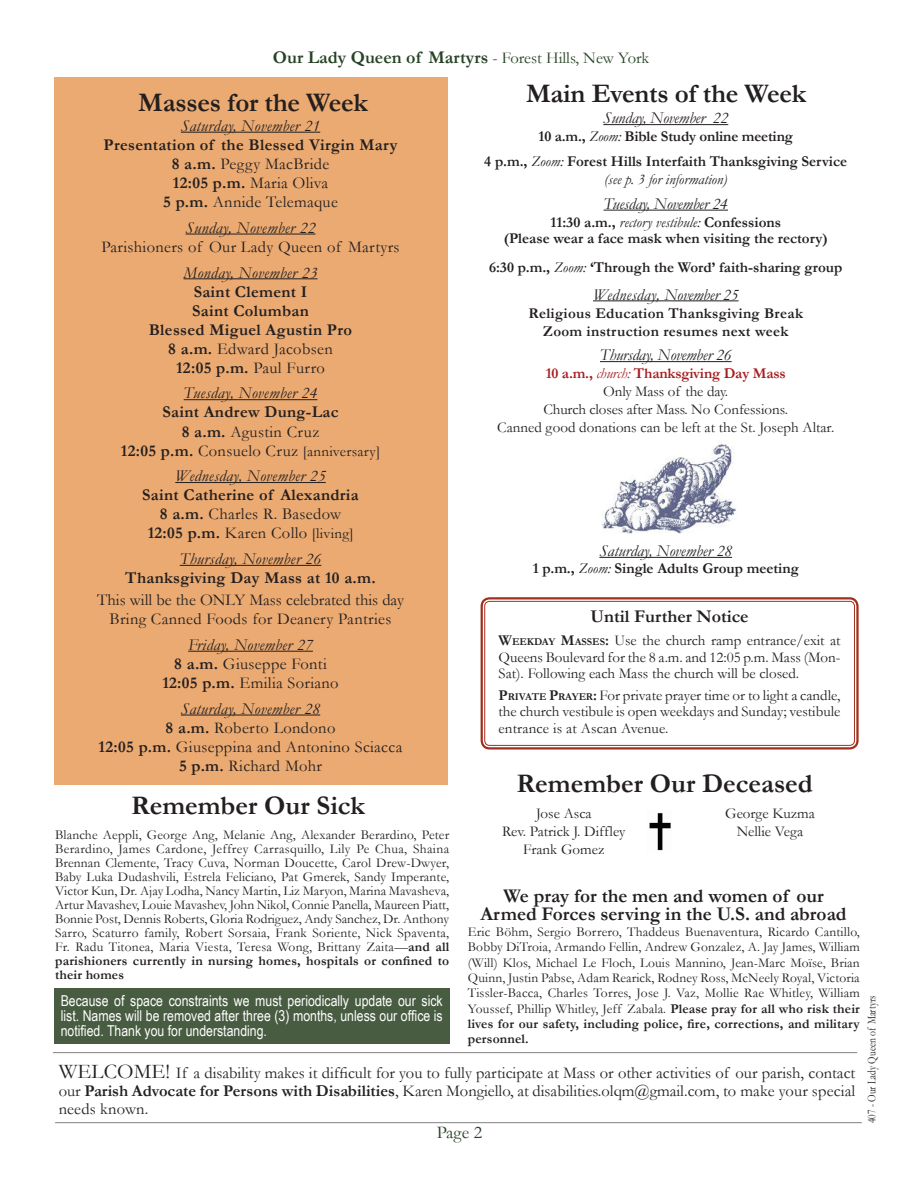
<style>
.page{position:relative;width:918px;height:1188px;background:#fff}
.page>*{position:absolute;margin:0;border:0;box-sizing:border-box;transform-origin:0 0}
.t1{font:700 27px "Garamond";letter-spacing:-.005em;color:#241f1f}
.t2{font:700 19.5px/18px "Garamond";color:#241f1f;text-align:center}
.t3{font:700 18px "Garamond";color:#264225}
.t4{font:700 18px "Garamond";color:#241f1f}
.t5{font:18px "Garamond";color:#264225}
.t6{font:16.5px/19px "Garamond";letter-spacing:.02em;color:#241f1f;text-align:center}
.t7{font:700 16.5px/19px "Garamond";letter-spacing:.02em;color:#241f1f;text-align:center}
.t8{font:italic 16.5px "Garamond";letter-spacing:.02em;color:#241f1f}
.t9{font:italic 16.5px "Garamond";letter-spacing:-.01em;color:#241f1f}
.t10{font:16.5px/19px "Garamond";color:#241f1f;text-align:center}
.t11{font:italic 16.5px "Garamond";color:#241f1f}
.t12{font:15px/18px "Garamond";color:#241f1f;text-align:center}
.t13{font:700 15px/24.8px "Garamond";color:#241f1f;text-align:center}
.t14{font:15px/15px "Arial Narrow";color:#fff;text-align:justify}
.t15{font:700 15px/18px "Garamond";letter-spacing:.02em;color:#241f1f;text-align:center}
.t16{font:15px "Garamond";letter-spacing:.02em;color:#241f1f}
.t17{font:italic 15px "Garamond";color:#241f1f}
.t18{font:13.5px/14px "Garamond";letter-spacing:.015em;color:#241f1f;text-align:justify}
.t19{font:12px "Garamond";color:#241f1f;scale:.8 1}
.s1{font-weight:400;font-size:16.5px}
.s2{font-weight:400;font-style:italic}
.s3{font-weight:700;color:#a51d1f}
.s4{font-style:italic;color:#a51d1f}
.s5{font-weight:400}
.s6{font-weight:700;font-size:16.5px}
.s7{font-size:16.5px}
.s8{font-weight:400;font-size:15px}
.s9{font-style:italic}
.s10{font-weight:700}
.s11{font-weight:700;font-size:10.5px}
.s12{font-size:21px}
</style>
<div class="page">
<div style="left:54px;top:988px;width:396px;height:55px;background:#485c41"></div>
<div style="left:54px;top:78px;width:393px;height:707px;background:#eaaa72"></div>
<hr style="left:55px;top:1122px;width:807px;height:1px;background:#838182">
<hr style="left:53px;top:1052px;width:804px;height:1px;background:#838182">
<hr style="left:181px;top:132px;width:139px;height:1px;background:#241f1f">
<hr style="left:186px;top:234px;width:130px;height:1px;background:#241f1f">
<hr style="left:184px;top:278px;width:134px;height:1px;background:#241f1f">
<hr style="left:184px;top:399px;width:133px;height:1px;background:#241f1f">
<hr style="left:175px;top:482px;width:151px;height:1px;background:#241f1f">
<hr style="left:180px;top:565px;width:141px;height:1px;background:#241f1f">
<hr style="left:188px;top:651px;width:125px;height:1px;background:#241f1f">
<hr style="left:181px;top:715px;width:139px;height:1px;background:#241f1f">
<img style="left:649px;top:813px;width:22px;height:38px">
<div style="left:481px;top:597px;width:378px;height:153px;border:2px solid #a12f1d;border-radius:8px"></div>
<div style="left:484px;top:601px;width:371px;height:145px;border:1px solid #a12f1d;border-radius:5px"></div>
<hr style="left:603px;top:124px;width:125px;height:1px;background:#241f1f">
<hr style="left:604px;top:210px;width:124px;height:1px;background:#241f1f">
<hr style="left:593px;top:300px;width:146px;height:1px;background:#241f1f">
<hr style="left:600px;top:361px;width:132px;height:1px;background:#241f1f">
<hr style="left:599px;top:557px;width:133px;height:1px;background:#241f1f">
<img style="left:602px;top:441px;width:134px;height:93px">
<h3 class="t3" style="left:273px;top:45px;width:378px">Our Lady Queen of Martyrs <span class="s1">- Forest Hills, New York</span></h3>
<h1 class="t1" style="left:526px;top:75px;width:282px">Main Events of the Week</h1>
<h1 class="t1" style="left:138px;top:84px;width:231px">Masses for the Week</h1>
<p class="t9" style="left:603px;top:107px;width:126px">Sunday, November 22</p>
<p class="t13" style="left:484px;top:124px;width:364px">10 a.m., <span class="s2">Zoom:</span> Bible Study online meeting<br>4 p.m., <span class="s2">Zoom:</span> Forest Hills Interfaith Thanksgiving Service</p>
<p class="t17" style="left:604px;top:169px;width:125px">(see p. 3 for information)</p>
<p class="t9" style="left:604px;top:192px;width:126px">Tuesday, November 24</p>
<p class="t13" style="left:504px;top:214px;width:326px;line-height:16.5px">11:30 a.m., <span class="s2">rectory vestibule:</span> Confessions<br>(Please wear a face mask when visiting the rectory)</p>
<p class="t13" style="left:489px;top:255px;width:355px">6:30 p.m., <span class="s2">Zoom:</span> ‘Through the Word’ faith-sharing group</p>
<p class="t9" style="left:593px;top:283px;width:147px">Wednesday, November 25</p>
<p class="t15" style="left:528px;top:304px;width:276px">Religious Education Thanksgiving Break<br>Zoom instruction resumes next week</p>
<p class="t9" style="left:600px;top:344px;width:133px">Thursday, November 26</p>
<p class="t12" style="left:497px;top:364px;width:339px"><span class="s3">10 a.m.,</span> <span class="s4">church:</span> <span class="s3">Thanksgiving Day Mass<br></span>Only Mass of the day.<br>Church closes after Mass. No Confessions.<br>Canned good donations can be left at the St. Joseph Altar.</p>
<p class="t8" style="left:181px;top:115px;width:141px">Saturday, November 21</p>
<p class="t7" style="left:104px;top:135px;width:296px">Presentation of the Blessed Virgin Mary<br>8 a.m. <span class="s5">Peggy MacBride<br></span>12:05 p.m. <span class="s5">Maria Oliva<br></span>5 p.m. <span class="s5">Annide Telemaque</span></p>
<p class="t8" style="left:186px;top:216px;width:131px">Sunday, November 22</p>
<p class="t6" style="left:101px;top:237px;width:300px">Parishioners of Our Lady Queen of Martyrs</p>
<p class="t8" style="left:184px;top:261px;width:136px">Monday, November 23</p>
<p class="t7" style="left:149px;top:282px;width:205px">Saint Clement I<br>Saint Columban<br>Blessed Miguel Agustin Pro<br>8 a.m. <span class="s5">Edward Jacobsen<br></span>12:05 p.m. <span class="s5">Paul Furro</span></p>
<p class="t8" style="left:184px;top:382px;width:135px">Tuesday, November 24</p>
<p class="t7" style="left:163px;top:403px;width:177px">Saint Andrew Dung-Lac<br>8 a.m. <span class="s5">Agustin Cruz</span></p>
<p class="t16" style="left:121px;top:441px;width:261px"><span class="s6">12:05 p.m.</span> <span class="s7">Consuelo Cruz</span> [anniversary]</p>
<p class="t8" style="left:175px;top:465px;width:152px">Wednesday, November 25</p>
<p class="t7" style="left:142px;top:486px;width:218px">Saint Catherine of Alexandria<br>8 a.m. <span class="s5">Charles R. Basedow<br></span>12:05 p.m. <span class="s5">Karen Collo</span> <span class="s8">[living]</span></p>
<p class="t8" style="left:180px;top:548px;width:143px">Thursday, November 26</p>
<p class="t7" style="left:125px;top:568px;width:252px">Thanksgiving Day Mass at 10 a.m.</p>
<p class="t10" style="left:97px;top:590px;width:308px">This will be the ONLY Mass celebrated this day<br>Bring Canned Foods for Deanery Pantries</p>
<p class="t6" style="left:162px;top:635px;width:178px"><span class="s9">Friday, November 27<br></span><span class="s10">8 a.m.</span> Giuseppe Fonti<br><span class="s10">12:05 p.m.</span> Emilia Soriano</p>
<p class="t6" style="left:99px;top:699px;width:305px"><span class="s9">Saturday, November 28<br></span><span class="s10">8 a.m.</span> Roberto Londono<br><span class="s10">12:05 p.m.</span> Giuseppina and Antonino Sciacca<br><span class="s10">5 p.m.</span> Richard Mohr</p>
<p class="t11" style="left:599px;top:540px;width:134px">Saturday, November 28</p>
<p class="t13" style="left:533px;top:556px;width:268px">1 p.m., <span class="s2">Zoom:</span> Single Adults Group meeting</p>
<h3 class="t4" style="left:591px;top:604px;width:160px">Until Further Notice</h3>
<p class="t12" style="left:499px;top:632px;width:343px;line-height:16.5px;text-align:justify"><span class="s10">W</span><span class="s11">EEKDAY</span> <span class="s10">M</span><span class="s11">ASSES</span><span class="s10">:</span> Use the church ramp entrance/exit at Queens Boulevard for the 8 a.m. and 12:05 p.m. Mass (Mon-Sat). Following each Mass the church will be closed.</p>
<p class="t12" style="left:499px;top:686px;width:344px;line-height:16.5px;text-align:justify"><span class="s10">P</span><span class="s11">RIVATE</span> <span class="s10">P</span><span class="s11">RAYER</span><span class="s10">:</span> For private prayer time or to light a candle, the church vestibule is open weekdays and Sunday; vestibule entrance is at Ascan Avenue.</p>
<h1 class="t1" style="left:517px;top:765px;width:298px">Remember Our Deceased</h1>
<p class="t12" style="left:502px;top:804px;width:125px">Jose Asca<br>Rev. Patrick J. Diffley<br>Frank Gomez</p>
<p class="t12" style="left:725px;top:804px;width:91px">George Kuzma<br>Nellie Vega</p>
<h1 class="t1" style="left:131px;top:787px;width:235px">Remember Our Sick</h1>
<p class="t18" style="left:55px;top:828px;width:396px">Blanche Aeppli, George Ang, Melanie Ang, Alexander Berardino, Peter Berardino, James Cardone, Jeffrey Carrasquillo, Lily Pe Chua, Shaina Brennan Clemente, Tracy Cuva, Norman Doucette, Carol Drew-Dwyer, Baby Luka Dudashvili, Estrela Feliciano, Pat Gmerek, Sandy Imperante, Victor Kun, Dr. Ajay Lodha, Nancy Martin, Liz Maryon, Marina Mavasheva, Artur Mavashev, Louie Mavashev, John Nikol, Connie Panella, Maureen Piatt, Bonnie Post, Dennis Roberts, Gloria Rodriguez, Andy Sanchez, Dr. Anthony Sarro, Scaturro family, Robert Sorsaia, Frank Soriente, Nick Spaventa, Fr. Radu Titonea, Maria Viesta, Teresa Wong, Brittany Zaita—<span class="s10">and all parishioners currently in nursing homes, hospitals or confined to their homes</span></p>
<h2 class="t2" style="left:481px;top:887px;width:367px">We pray for the men and women of our<br>Armed Forces serving in the U.S. and abroad</h2>
<p class="t18" style="left:468px;top:924px;width:394px;line-height:15.3px">Eric Böhm, Sergio Borrero, Thaddeus Buenaventura, Ricardo Cantillo, Bobby DiTroia, Armando Fellin, Andrew Gonzalez, A. Jay James, William (Will) Klos, Michael Le Floch, Louis Mannino, Jean-Marc Moïse, Brian Quinn, Justin Pabse, Adam Rearick, Rodney Ross, McNeely Royal, Victoria Tissler-Bacca, Charles Torres, Jose J. Vaz, Mollie Rae Whitley, William Youssef, Phillip Whitley, Jeff Zabala. <span class="s10">Please pray for all who risk their lives for our safety, including police, fire, corrections, and military personnel.</span></p>
<p class="t14" style="left:61px;top:993px;width:384px">Because of space constraints we must periodically update our sick list. Names will be removed after three (3) months, unless our office is notified. Thank you for understanding.</p>
<p class="t19" style="left:864px;top:1123px;width:161px;rotate:-90deg">407 - Our Lady Queen of Martyrs</p>
<p class="t6" style="left:59px;top:1063px;width:798px;line-height:18px;text-align:justify"><span class="s12">WELCOME!</span> If a disability makes it difficult for you to fully participate at Mass or other activities of our parish, contact our <span class="s10">Parish Advocate for Persons with Disabilities</span>, Karen Mongiello, at disabilities.olqm@gmail.com, to make your special needs known.</p>
<h3 class="t5" style="left:437px;top:1120px;width:47px">Page 2</h3>
</div>
